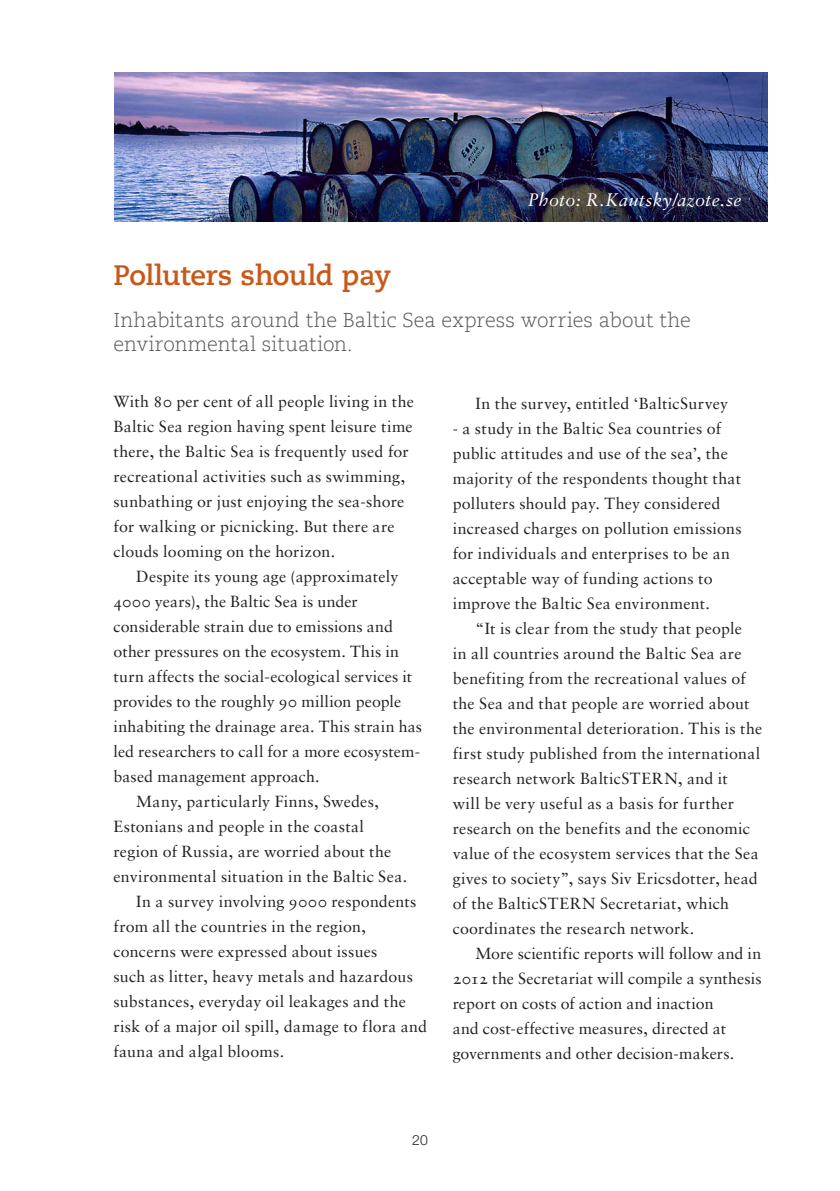
<style>
.page{position:relative;width:840px;height:1191px;background:#fff}
.page>*{position:absolute;margin:0;border:0;box-sizing:border-box;transform-origin:0 0}
.t1{font:700 28px "Caecilia Com 75";letter-spacing:-.02em;color:#c85818}
.t2{font:300 20px/24px "Caecilia Com 45";color:#5a5a5a}
.t3{font:18px "Sabon Italic Os F";letter-spacing:.015em;color:#fff}
.t4{font:16px/25px "Sabon Roman Os F";letter-spacing:.015em;color:#231f20}
.t5{font:300 14px "Helvetica Neue LT Std";color:#231f20}
</style>
<div class="page">
<img style="left:114px;top:72px;width:653px;height:149px">
<p class="t3" style="left:527px;top:189px;width:215px">Photo: R.Kautsky/azote.se</p>
<h1 class="t1" style="left:113px;top:257px;width:279px">Polluters should pay</h1>
<p class="t2" style="left:113px;top:307px;width:578px">Inhabitants around the Baltic Sea express worries about the environmental situation.</p>
<p class="t4" style="left:113px;top:389px;width:302px">With 80 per cent of all people living in the Baltic Sea region having spent leisure time there, the Baltic Sea is frequently used for recreational activities such as swimming, sunbathing or just enjoying the sea-shore for walking or picnicking. But there are clouds looming on the horizon.</p>
<p class="t4" style="left:136px;top:564px;width:263px">Despite its young age (approximately</p>
<p class="t4" style="left:113px;top:589px;width:246px">4000 years), the Baltic Sea is under</p>
<p class="t4" style="left:113px;top:614px;width:281px">considerable strain due to emissions and</p>
<p class="t4" style="left:113px;top:639px;width:287px">other pressures on the ecosystem. This in</p>
<p class="t4" style="left:113px;top:664px;width:300px">turn affects the social-ecological services it</p>
<p class="t4" style="left:113px;top:689px;width:289px">provides to the roughly 90 million people</p>
<p class="t4" style="left:113px;top:714px;width:310px">inhabiting the drainage area. This strain has</p>
<p class="t4" style="left:113px;top:739px;width:308px">led researchers to call for a more ecosystem-</p>
<p class="t4" style="left:113px;top:764px;width:207px">based management approach.</p>
<p class="t4" style="left:136px;top:789px;width:244px">Many, particularly Finns, Swedes,</p>
<p class="t4" style="left:113px;top:814px;width:252px">Estonians and people in the coastal</p>
<p class="t4" style="left:113px;top:839px;width:279px">region of Russia, are worried about the</p>
<p class="t4" style="left:113px;top:864px;width:295px">environmental situation in the Baltic Sea.</p>
<p class="t4" style="left:136px;top:889px;width:281px">In a survey involving 9000 respondents</p>
<p class="t4" style="left:113px;top:914px;width:254px">from all the countries in the region,</p>
<p class="t4" style="left:113px;top:939px;width:265px">concerns were expressed about issues</p>
<p class="t4" style="left:113px;top:964px;width:301px">such as litter, heavy metals and hazardous</p>
<p class="t4" style="left:113px;top:989px;width:294px">substances, everyday oil leakages and the</p>
<p class="t4" style="left:113px;top:1014px;width:315px">risk of a major oil spill, damage to flora and</p>
<p class="t4" style="left:113px;top:1039px;width:172px">fauna and algal blooms.</p>
<p class="t4" style="left:475px;top:391px;width:254px">In the survey, entitled ‘BalticSurvey</p>
<p class="t4" style="left:452px;top:416px;width:290px">- a study in the Baltic Sea countries of public attitudes and use of the sea’, the majority of the respondents thought that polluters should pay. They considered increased charges on pollution emissions for individuals and enterprises to be an acceptable way of funding actions to improve the Baltic Sea environment.</p>
<p class="t4" style="left:452px;top:616px;width:311px;text-indent:23px">“It is clear from the study that people<br>in all countries around the Baltic Sea are benefiting from the recreational values of the Sea and that people are worried about the environmental deterioration. This is the first study published from the international research network BalticSTERN, and it<br>will be very useful as a basis for further research on the benefits and the economic value of the ecosystem services that the Sea gives to society”, says Siv Ericsdotter, head of the BalticSTERN Secretariat, which coordinates the research network.</p>
<p class="t4" style="left:452px;top:940px;width:310px;text-indent:23px">More scientific reports will follow and in 2012 the Secretariat will compile a synthesis report on costs of action and inaction<br>and cost-effective measures, directed at governments and other decision-makers.</p>
<p class="t5" style="left:412px;top:1131px;width:17px">20</p>
</div>
